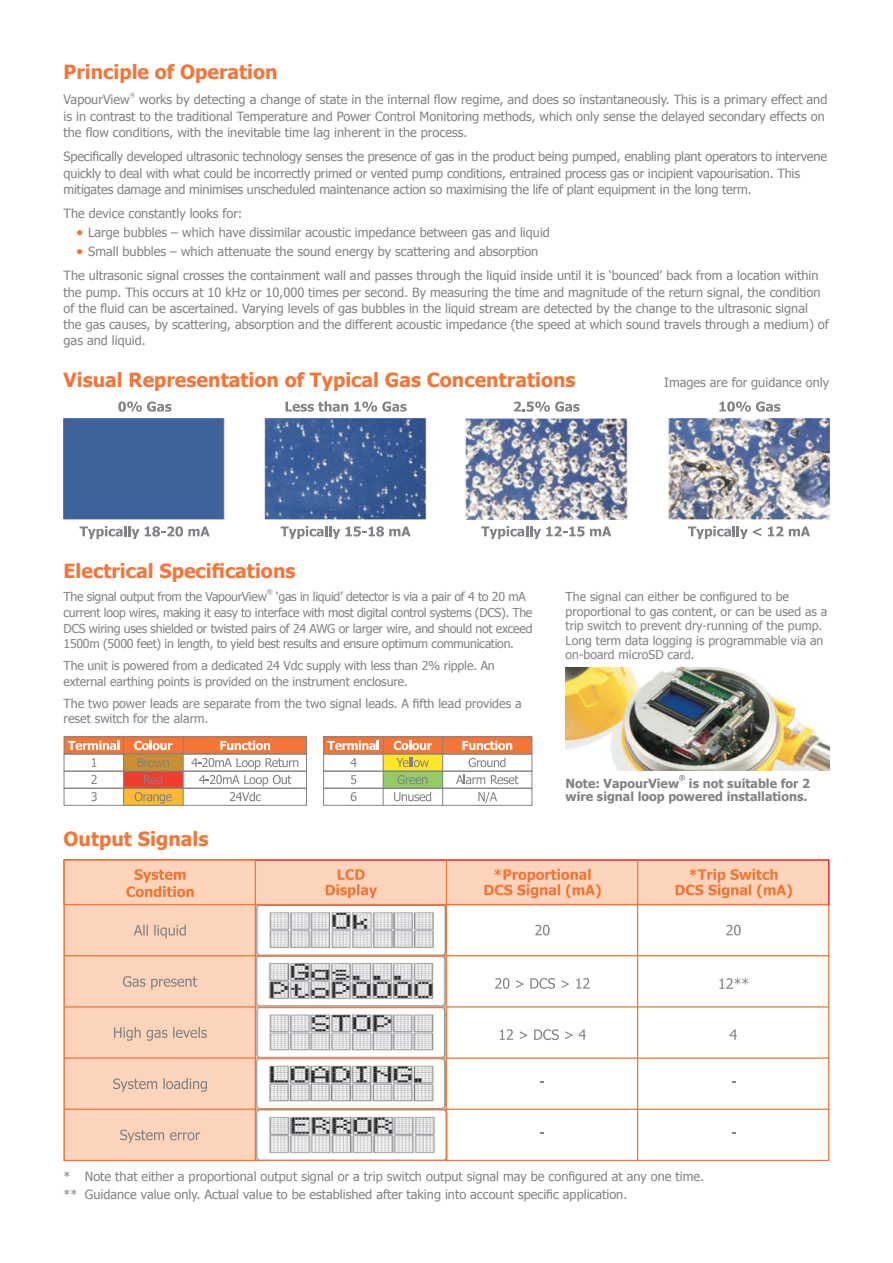
<style>
.page{position:relative;width:893px;height:1263px;background:#fff}
.page>*{position:absolute;margin:0;border:0;box-sizing:border-box;transform-origin:0 0}
.t1{font:700 19.5px "Tahoma";color:#f37537}
.t2{font:12.75px/16.5px "Tahoma";color:#808285}
.t3{font:12.45px/15.8px "Tahoma";color:#808285}
.t4{font:700 12.45px/13.8px "Tahoma";color:#808285;text-align:right}
.t5{font:12.3px/15.8px "Tahoma";letter-spacing:-.02em;color:#808285}
.t6{font:12.3px/14.5px "Tahoma";color:#808285}
.t7{font:6.75px "Tahoma";color:#808285}
.t8{font:700 6.75px "Tahoma";color:#808285}
.t9{font:6px "Tahoma";color:#808285}
</style>
<div class="page">
<img style="left:256px;top:905px;width:190px;height:101px">
<img style="left:256px;top:1008px;width:193px;height:151px">
<div style="left:64px;top:860px;width:764px;height:45px;background:#fcd4bb"></div>
<div style="left:64px;top:859px;width:765px;height:46px;border:1px solid #ee1d23"></div>
<div style="left:64px;top:860px;width:191px;height:300px;background:#fcd4bb"></div>
<div style="left:64px;top:859px;width:192px;height:302px;border:1px solid #f37537"></div>
<hr style="left:446px;top:860px;width:1px;height:300px;background:#f37537">
<hr style="left:637px;top:860px;width:1px;height:300px;background:#f37537">
<svg style="left:126px;top:869px;width:68px;height:28px"></svg>
<svg style="left:484px;top:869px;width:116px;height:29px"></svg>
<svg style="left:675px;top:869px;width:116px;height:29px"></svg>
<svg style="left:134px;top:925px;width:52px;height:13px"></svg>
<svg style="left:535px;top:925px;width:14px;height:11px"></svg>
<svg style="left:726px;top:925px;width:14px;height:11px"></svg>
<svg style="left:120px;top:1130px;width:80px;height:13px"></svg>
<hr style="left:64px;top:955px;width:764px;height:1px;background:#f37537">
<hr style="left:64px;top:1006px;width:764px;height:2px;background:#f37537">
<hr style="left:64px;top:1057px;width:764px;height:2px;background:#f37537">
<hr style="left:64px;top:1109px;width:764px;height:1px;background:#f37537">
<svg style="left:495px;top:978px;width:94px;height:11px"></svg>
<svg style="left:500px;top:1029px;width:86px;height:11px"></svg>
<svg style="left:719px;top:978px;width:29px;height:11px"></svg>
<svg style="left:729px;top:1029px;width:7px;height:11px"></svg>
<svg style="left:123px;top:976px;width:74px;height:14px"></svg>
<svg style="left:114px;top:1027px;width:93px;height:14px"></svg>
<svg style="left:113px;top:1078px;width:94px;height:14px"></svg>
<hr style="left:64px;top:904px;width:764px;height:1px;background:#f37537">
<svg style="left:326px;top:869px;width:51px;height:29px"></svg>
<div style="left:383px;top:754px;width:59px;height:17px;background:#ffe62a"></div>
<div style="left:383px;top:771px;width:59px;height:17px;background:#95cb64"></div>
<div style="left:323px;top:788px;width:209px;height:18px;border:1px solid #808285"></div>
<div style="left:323px;top:771px;width:209px;height:18px;border:1px solid #808285"></div>
<div style="left:323px;top:754px;width:209px;height:18px;border:1px solid #808285"></div>
<div style="left:64px;top:737px;width:242px;height:17px;background:#f37537"></div>
<div style="left:64px;top:737px;width:243px;height:17px;border:1px solid #808285"></div>
<div style="left:124px;top:754px;width:59px;height:17px;background:#cb8f2f"></div>
<div style="left:124px;top:771px;width:59px;height:17px;background:#ef3e2e"></div>
<div style="left:124px;top:788px;width:59px;height:17px;background:#fdb931"></div>
<div style="left:64px;top:754px;width:243px;height:18px;border:1px solid #808285"></div>
<div style="left:64px;top:788px;width:243px;height:18px;border:1px solid #808285"></div>
<hr style="left:183px;top:737px;width:1px;height:68px;background:#808285">
<hr style="left:123px;top:737px;width:1px;height:68px;background:#808285">
<div style="left:323px;top:737px;width:209px;height:17px;background:#f37537"></div>
<div style="left:323px;top:737px;width:209px;height:17px;border:1px solid #808285"></div>
<hr style="left:442px;top:737px;width:1px;height:68px;background:#808285">
<hr style="left:382px;top:737px;width:1px;height:68px;background:#808285">
<svg style="left:92px;top:758px;width:4px;height:9px"></svg>
<svg style="left:137px;top:758px;width:32px;height:9px"></svg>
<svg style="left:191px;top:758px;width:107px;height:11px"></svg>
<svg style="left:91px;top:775px;width:6px;height:9px"></svg>
<svg style="left:144px;top:775px;width:18px;height:9px"></svg>
<svg style="left:91px;top:792px;width:6px;height:9px"></svg>
<svg style="left:135px;top:792px;width:37px;height:12px"></svg>
<svg style="left:199px;top:775px;width:92px;height:26px"></svg>
<svg style="left:68px;top:741px;width:51px;height:9px"></svg>
<svg style="left:134px;top:741px;width:38px;height:9px"></svg>
<svg style="left:220px;top:741px;width:50px;height:9px"></svg>
<svg style="left:350px;top:758px;width:6px;height:9px"></svg>
<svg style="left:396px;top:758px;width:32px;height:9px"></svg>
<svg style="left:468px;top:758px;width:37px;height:9px"></svg>
<svg style="left:351px;top:775px;width:5px;height:9px"></svg>
<svg style="left:397px;top:775px;width:30px;height:9px"></svg>
<svg style="left:456px;top:775px;width:29px;height:9px"></svg>
<svg style="left:491px;top:775px;width:27px;height:9px"></svg>
<svg style="left:351px;top:792px;width:5px;height:9px"></svg>
<svg style="left:394px;top:792px;width:37px;height:9px"></svg>
<svg style="left:478px;top:792px;width:19px;height:11px"></svg>
<svg style="left:327px;top:741px;width:52px;height:9px"></svg>
<svg style="left:394px;top:741px;width:38px;height:9px"></svg>
<svg style="left:462px;top:741px;width:50px;height:9px"></svg>
<svg style="left:285px;top:401px;width:63px;height:11px"></svg>
<svg style="left:354px;top:402px;width:52px;height:10px"></svg>
<svg style="left:118px;top:402px;width:53px;height:10px"></svg>
<svg style="left:514px;top:402px;width:65px;height:10px"></svg>
<svg style="left:719px;top:402px;width:61px;height:10px"></svg>
<svg style="left:80px;top:526px;width:59px;height:13px"></svg>
<svg style="left:145px;top:526px;width:65px;height:11px"></svg>
<svg style="left:280px;top:526px;width:130px;height:13px"></svg>
<svg style="left:688px;top:526px;width:73px;height:13px"></svg>
<svg style="left:768px;top:526px;width:42px;height:10px"></svg>
<svg style="left:481px;top:526px;width:103px;height:13px"></svg>
<svg style="left:590px;top:526px;width:21px;height:10px"></svg>
<img style="left:64px;top:418px;width:765px;height:102px">
<img style="left:565px;top:668px;width:264px;height:102px">
<h1 class="t1" style="left:64px;top:59px;width:215px">Principle of Operation</h1>
<p class="t2" style="left:64px;top:91px;width:68px">VapourView</p>
<p class="t9" style="left:130px;top:91px;width:7px">®</p>
<p class="t2" style="left:64px;top:91px;width:765px;text-indent:76px">works by detecting a change of state in the internal flow regime, and does so instantaneously. This is a primary effect and is in contrast to the traditional Temperature and Power Control Monitoring methods, which only sense the delayed secondary effects on the flow conditions, with the inevitable time lag inherent in the process.</p>
<p class="t2" style="left:64px;top:148px;width:765px">Specifically developed ultrasonic technology senses the presence of gas in the product being pumped, enabling plant operators to intervene quickly to deal with what could be incorrectly primed or vented pump conditions, entrained process gas or incipient vapourisation. This mitigates damage and minimises unscheduled maintenance action so maximising the life of plant equipment in the long term.</p>
<p class="t2" style="left:88px;top:204px;width:463px;line-height:19px;text-indent:-25px">The device constantly looks for:<br>Large bubbles – which have dissimilar acoustic impedance between gas and liquid<br>Small bubbles – which attenuate the sound energy by scattering and absorption</p>
<p class="t2" style="left:64px;top:267px;width:758px">The ultrasonic signal crosses the containment wall and passes through the liquid inside until it is ‘bounced’ back from a location within the pump. This occurs at 10 kHz or 10,000 times per second. By measuring the time and magnitude of the return signal, the condition of the fluid can be ascertained. Varying levels of gas bubbles in the liquid stream are detected by the change to the ultrasonic signal</p>
<p class="t2" style="left:64px;top:315px;width:766px">the gas causes, by scattering, absorption and the different acoustic impedance (the speed at which sound travels through a medium) of gas and liquid.</p>
<h1 class="t1" style="left:64px;top:367px;width:513px">Visual Representation of Typical Gas Concentrations</h1>
<p class="t2" style="left:664px;top:373px;width:166px">Images are for guidance only</p>
<h1 class="t1" style="left:64px;top:558px;width:233px">Electrical Specifications</h1>
<p class="t5" style="left:64px;top:588px;width:205px">The signal output from the VapourView</p>
<p class="t7" style="left:266px;top:587px;width:8px">®</p>
<p class="t5" style="left:64px;top:588px;width:470px;text-indent:213px">‘gas in liquid’ detector is via a pair of 4 to 20 mA current loop wires, making it easy to interface with most digital control systems (DCS). The DCS wiring uses shielded or twisted pairs of 24 AWG or larger wire, and should not exceed 1500m (5000 feet) in length, to yield best results and ensure optimum communication.</p>
<p class="t5" style="left:64px;top:657px;width:432px">The unit is powered from a dedicated 24 Vdc supply with less than 2% ripple. An external earthing points is provided on the instrument enclosure.</p>
<p class="t3" style="left:64px;top:695px;width:459px">The two power leads are separate from the two signal leads. A fifth lead provides a reset switch for the alarm.</p>
<h1 class="t1" style="left:64px;top:827px;width:146px">Output Signals</h1>
<p class="t6" style="left:565px;top:589px;width:263px">The signal can either be configured to be proportional to gas content, or can be used as a trip switch to prevent dry-running of the pump.<br>Long term data logging is programmable via an on-board microSD card.</p>
<p class="t8" style="left:679px;top:773px;width:8px">®</p>
<p class="t4" style="left:565px;top:776px;width:246px">is not suitable for 2<br>wire signal loop powered installations.</p>
<p class="t4" style="left:565px;top:776px;width:115px">Note: VapourView</p>
<p class="t2" style="left:64px;top:1167px;width:641px;line-height:18px">* Note that either a proportional output signal or a trip switch output signal may be configured at any one time. ** Guidance value only. Actual value to be established after taking into account specific application.</p>
</div>
